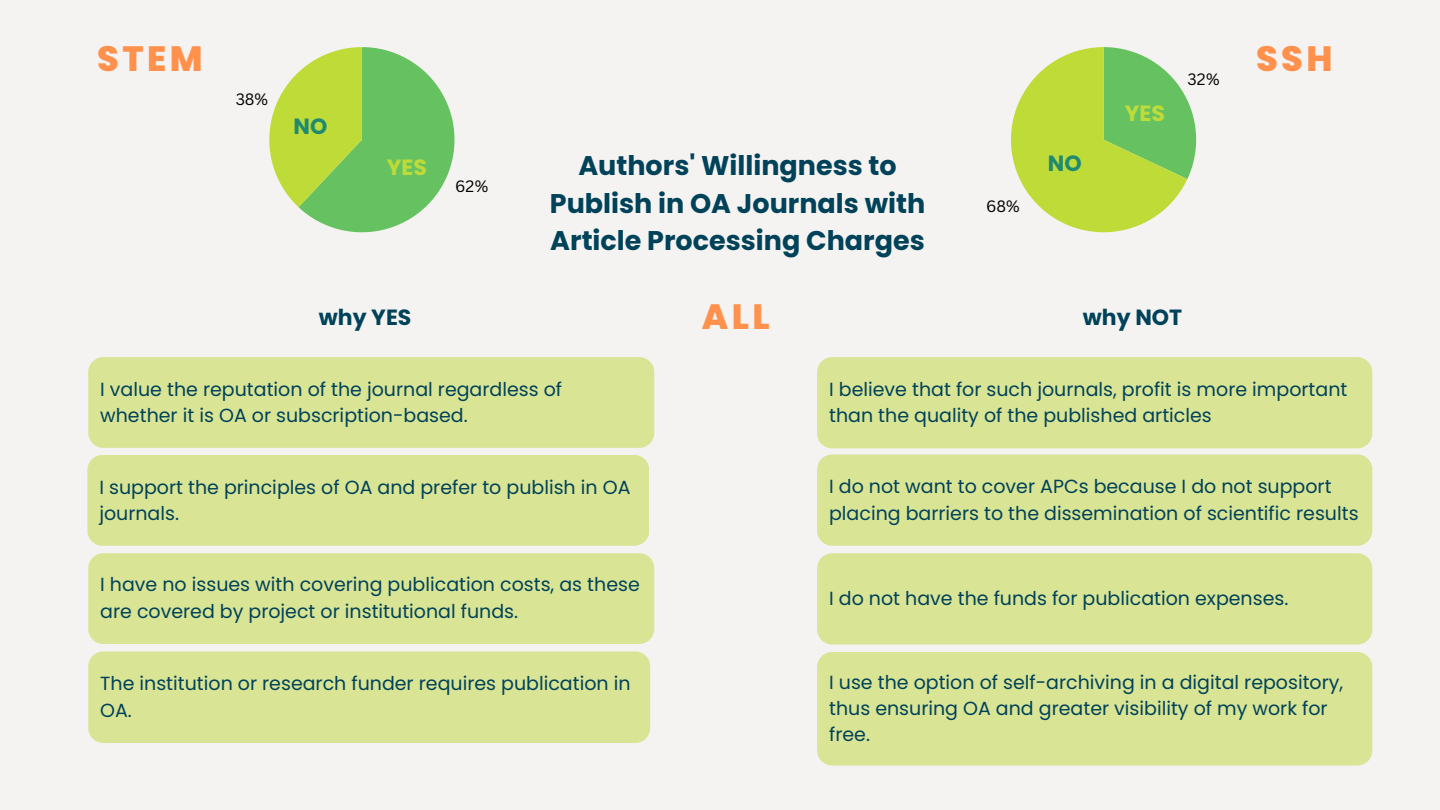
<style>
.page{position:relative;width:1440px;height:810px;background:#f5f3f1}
.page>*{position:absolute;margin:0;border:0;box-sizing:border-box;transform-origin:0 0}
.t1{font:800 35.1px "Poppins";letter-spacing:.1em;color:#ff914d}
.t2{font:700 27px/37.5px "Poppins";color:#004259;text-align:center}
.t3{font:700 22px "Poppins";color:#004259}
.t4{font:700 22px "Poppins";color:#bfdb38}
.t5{font:700 22px "Poppins";color:#1f8a6f}
.t6{font:19px/26.2px "Poppins";color:#004259}
.t7{font:16px "Canva Sans";color:#000}
</style>
<div class="page">
<div style="left:88px;top:357px;width:566px;height:91px;background:#d9e495;border-radius:15px"></div>
<div style="left:87px;top:455px;width:562px;height:91px;background:#d9e495;border-radius:15px"></div>
<div style="left:88px;top:651px;width:562px;height:92px;background:#d9e495;border-radius:15px"></div>
<div style="left:88px;top:553px;width:566px;height:91px;background:#d9e495;border-radius:15px"></div>
<svg style="left:269px;top:47px;width:186px;height:185px"></svg>
<svg style="left:1011px;top:47px;width:185px;height:185px"></svg>
<div style="left:817px;top:357px;width:555px;height:91px;background:#d9e495"></div>
<div style="left:817px;top:454px;width:555px;height:92px;background:#d9e495"></div>
<div style="left:817px;top:553px;width:555px;height:92px;background:#d9e495"></div>
<div style="left:817px;top:652px;width:555px;height:113px;background:#d9e495"></div>
<h4 class="t1" style="left:97px;top:34px;width:107px">STEM</h4>
<h1 class="t1" style="left:1256px;top:34px;width:78px">SSH</h1>
<p class="t7" style="left:236px;top:88px;width:34px">38%</p>
<p class="t5" style="left:294px;top:111px;width:35px">NO</p>
<h3 class="t2" style="left:550px;top:147px;width:377px">Authors' Willingness to<br>Publish in OA Journals with<br>Article Processing Charges</h3>
<p class="t4" style="left:387px;top:152px;width:42px">YES</p>
<p class="t5" style="left:1048px;top:147px;width:35px">NO</p>
<p class="t7" style="left:455px;top:175px;width:35px">62%</p>
<p class="t7" style="left:986px;top:195px;width:35px">68%</p>
<p class="t4" style="left:1125px;top:97px;width:42px">YES</p>
<p class="t7" style="left:1188px;top:68px;width:34px">32%</p>
<h1 class="t3" style="left:319px;top:301px;width:94px">why YES</h1>
<h1 class="t1" style="left:702px;top:292px;width:69px">ALL</h1>
<h4 class="t3" style="left:1083px;top:301px;width:101px">why NOT</h4>
<h3 class="t6" style="left:100px;top:376px;width:463px">I value the reputation of the journal regardless of whether it is OA or subscription-based.</h3>
<h3 class="t6" style="left:99px;top:474px;width:533px">I support the principles of OA and prefer to publish in OA journals.</h3>
<h3 class="t6" style="left:100px;top:572px;width:541px">I have no issues with covering publication costs, as these are covered by project or institutional funds.</h3>
<h2 class="t6" style="left:100px;top:671px;width:532px">The institution or research funder requires publication in<br>OA.</h2>
<p class="t6" style="left:829px;top:376px;width:520px">I believe that for such journals, profit is more important than the quality of the published articles</p>
<p class="t6" style="left:829px;top:474px;width:531px">I do not want to cover APCs because I do not support placing barriers to the dissemination of scientific results</p>
<p class="t6" style="left:829px;top:585px;width:461px">I do not have the funds for publication expenses.</p>
<p class="t6" style="left:829px;top:669px;width:516px">I use the option of self-archiving in a digital repository, thus ensuring OA and greater visibility of my work for free.</p>
</div>
